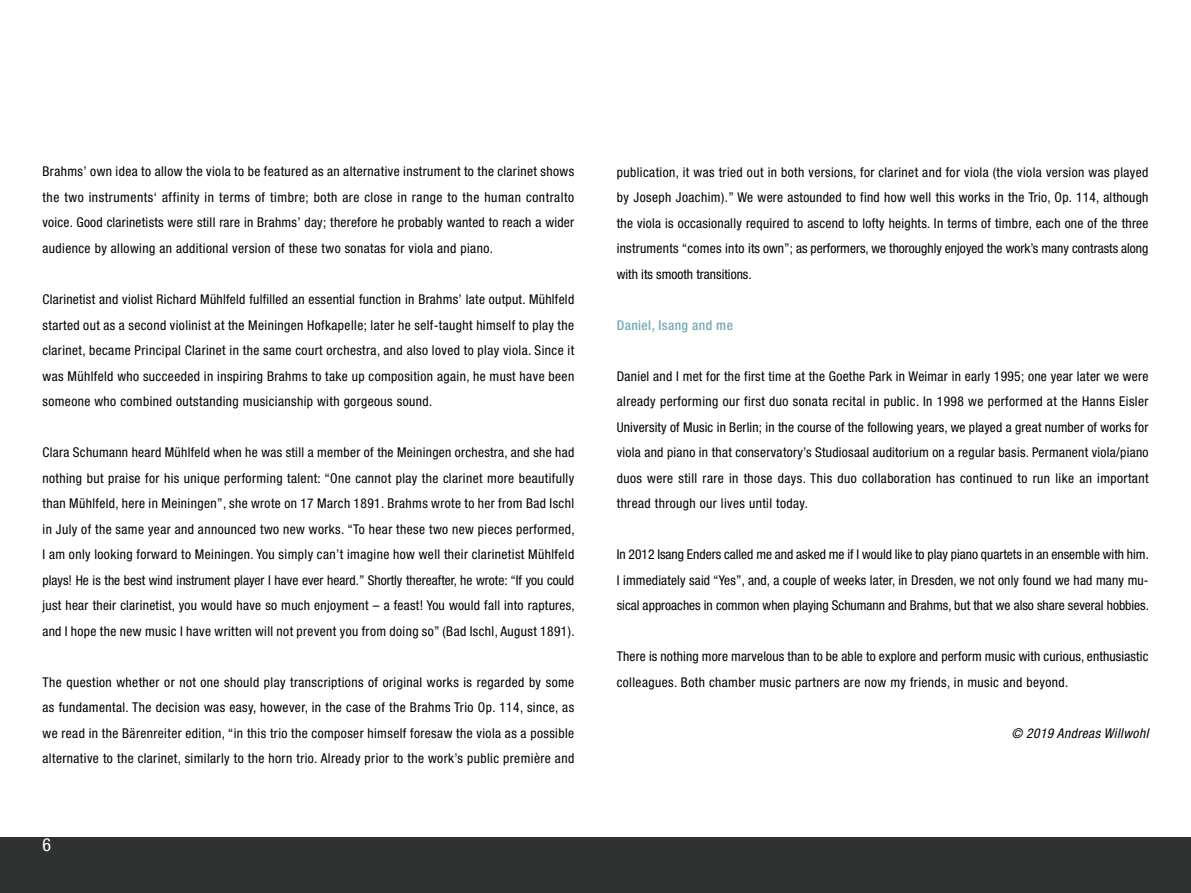
<style>
.page{position:relative;width:1191px;height:893px;background:#fff}
.page>*{position:absolute;margin:0;border:0;box-sizing:border-box;transform-origin:0 0}
.t1{font:condensed 18px "Helvetica Neue";color:#fff}
.t2{font:condensed 13.5px/25.5px "Helvetica Neue";letter-spacing:.03em;color:#000;text-align:justify}
.t3{font:condensed 13.5px/25.5px "Helvetica Neue";letter-spacing:.01em;color:#000}
.t4{font:italic condensed 13.5px "Helvetica Neue";letter-spacing:.03em;color:#000}
.t5{font:500 condensed 13.5px "Helvetica Neue";letter-spacing:.03em;color:#74a9b1}
</style>
<div class="page">
<div style="left:0;top:838px;width:1191px;height:55px;background:#303232"></div>
<p class="t2" style="left:43px;top:159px;width:533px">Brahms’ own idea to allow the viola to be featured as an alternative instrument to the clarinet shows the two instruments‘ affinity in terms of timbre; both are close in range to the human contralto voice. Good clarinetists were still rare in Brahms’ day; therefore he probably wanted to reach a wider audience by allowing an additional version of these two sonatas for viola and piano.</p>
<p class="t2" style="left:43px;top:286px;width:533px">Clarinetist and violist Richard Mühlfeld fulfilled an essential function in Brahms’ late output. Mühlfeld started out as a second violinist at the Meiningen Hofkapelle; later he self-taught himself to play the clarinet, became Principal Clarinet in the same court orchestra, and also loved to play viola. Since it was Mühlfeld who succeeded in inspiring Brahms to take up composition again, he must have been someone who combined outstanding musicianship with gorgeous sound.</p>
<p class="t2" style="left:43px;top:439px;width:534px">Clara Schumann heard Mühlfeld when he was still a member of the Meiningen orchestra, and she had nothing but praise for his unique performing talent: “One cannot play the clarinet more beautifully than Mühlfeld, here in Meiningen”, she wrote on 17 March 1891. Brahms wrote to her from Bad Ischl in July of the same year and announced two new works. “To hear these two new pieces performed, I am only looking forward to Meiningen. You simply can’t imagine how well their clarinetist Mühlfeld plays! He is the best wind instrument player I have ever heard.” Shortly thereafter, he wrote: “If you could just hear their clarinetist, you would have so much enjoyment – a feast! You would fall into raptures, and I hope the new music I have written will not prevent you from doing so” (Bad Ischl, August 1891).</p>
<p class="t2" style="left:43px;top:669px;width:533px">The question whether or not one should play transcriptions of original works is regarded by some as fundamental. The decision was easy, however, in the case of the Brahms Trio Op. 114, since, as we read in the Bärenreiter edition, “in this trio the composer himself foresaw the viola as a possible alternative to the clarinet, similarly to the horn trio. Already prior to the work’s public première and</p>
<h1 class="t1" style="left:43px;top:834px;width:10px">6</h1>
<p class="t2" style="left:617px;top:159px;width:533px">publication, it was tried out in both versions, for clarinet and for viola (the viola version was played by Joseph Joachim).” We were astounded to find how well this works in the Trio, Op. 114, although the viola is occasionally required to ascend to lofty heights. In terms of timbre, each one of the three instruments “comes into its own”; as performers, we thoroughly enjoyed the work’s many contrasts along with its smooth transitions.</p>
<p class="t5" style="left:617px;top:317px;width:118px">Daniel, Isang and me</p>
<p class="t2" style="left:617px;top:363px;width:533px">Daniel and I met for the first time at the Goethe Park in Weimar in early 1995; one year later we were already performing our first duo sonata recital in public. In 1998 we performed at the Hanns Eisler University of Music in Berlin; in the course of the following years, we played a great number of works for viola and piano in that conservatory’s Studiosaal auditorium on a regular basis. Permanent viola/piano duos were still rare in those days. This duo collaboration has continued to run like an important thread through our lives until today.</p>
<p class="t2" style="left:617px;top:541px;width:534px">In 2012 Isang Enders called me and asked me if I would like to play piano quartets in an ensemble with him.<br>I immediately said “Yes”, and, a couple of weeks later, in Dresden, we not only found we had many mu&shy;sical approaches in common when playing Schumann and Brahms, but that we also share several hobbies.</p>
<p class="t3" style="left:617px;top:643px;width:533px">There is nothing more marvelous than to be able to explore and perform music with curious, enthusiastic colleagues. Both chamber music partners are now my friends, in music and beyond.</p>
<p class="t4" style="left:1011px;top:725px;width:138px">© 2019 Andreas Willwohl</p>
</div>
